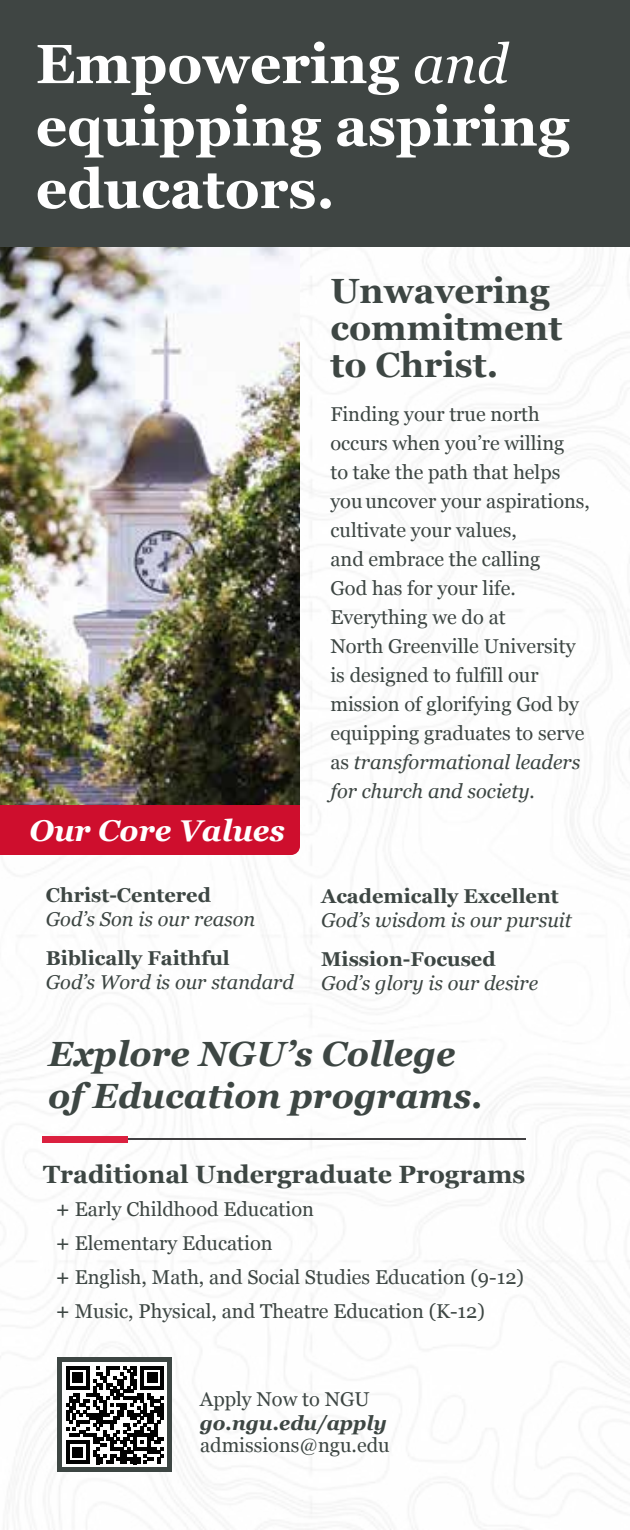
<style>
.page{position:relative;width:630px;height:1530px;background:#fff}
.page>*{position:absolute;margin:0;border:0;box-sizing:border-box;transform-origin:0 0}
.t1{font:700 55px/62.5px "Georgia";color:#fff}
.t2{font:italic 700 35px/42px "Georgia";color:#3d4643}
.t3{font:700 35px/37px "Georgia";color:#3d4643}
.t4{font:italic 700 30px "Georgia";color:#fff}
.t5{font:700 25px "Georgia";color:#3d4643}
.t6{font:20px/29px "Georgia";color:#3d4643}
.t7{font:italic 20px "Georgia";color:#3d4643}
.t8{font:700 20px "Georgia";color:#3d4643}
.t9{font:italic 700 20px "Georgia";color:#3d4643}
.s1{font-weight:400;font-style:italic}
.s2{font-style:italic}
.s3{font-weight:700}
</style>
<div class="page">
<div style="left:58px;top:1358px;width:114px;height:114px;background:#3d4643"></div>
<img style="left:0;top:248px;width:300px;height:557px">
<div style="left:0;top:805px;width:300px;height:50px;background:#ce0e2d"></div>
<div style="left:0;top:0;width:630px;height:248px;background:#3f4543"></div>
<div style="left:62px;top:1362px;width:106px;height:106px;background:#fff"></div>
<svg style="left:66px;top:1366px;width:98px;height:98px"></svg>
<hr style="left:42px;top:1139px;width:484px;height:1px;background:#414042">
<div style="left:42px;top:1136px;width:86px;height:6px;background:#db203f"></div>
<h1 class="t1" style="left:36px;top:30px;width:535px">Empowering <span class="s1">and </span>equipping aspiring educators.</h1>
<h3 class="t4" style="left:29px;top:808px;width:257px">Our Core Values</h3>
<p class="t8" style="left:46px;top:880px;width:167px">Christ-Centered</p>
<p class="t7" style="left:46px;top:904px;width:211px">God’s Son is our reason</p>
<p class="t8" style="left:46px;top:943px;width:185px">Biblically Faithful</p>
<p class="t7" style="left:46px;top:967px;width:250px">God’s Word is our standard</p>
<h2 class="t3" style="left:330px;top:271px;width:233px">Unwavering commitment to Christ.</h2>
<p class="t6" style="left:330px;top:399px;width:261px">Finding your true north occurs when you’re willing<br>to take the path that helps youuncover your aspirations, cultivate your values,<br>and embrace the calling<br>God has for your life.<br>Everything we do at<br>North Greenville University is designed to fulfill our mission of glorifying God by equipping graduates to serve as <span class="s2">transformational leaders for church and society.</span></p>
<p class="t8" style="left:321px;top:881px;width:239px">Academically Excellent</p>
<p class="t7" style="left:321px;top:905px;width:252px">God’s wisdom is our pursuit</p>
<p class="t8" style="left:321px;top:944px;width:176px">Mission-Focused</p>
<p class="t7" style="left:321px;top:968px;width:219px">God’s glory is our desire</p>
<h2 class="t2" style="left:48px;top:1031px;width:436px">Explore NGU’s College of Education programs.</h2>
<p class="t5" style="left:43px;top:1155px;width:484px">Traditional Undergraduate Programs</p>
<p class="t6" style="left:56px;top:1192px;width:470px;line-height:34px"><span class="s3">+</span> Early Childhood Education<br><span class="s3">+</span> Elementary Education<br><span class="s3">+</span> English, Math, and Social Studies Education (9-12) <span class="s3">+</span> Music, Physical, and Theatre Education (K-12)</p>
<p class="t6" style="left:200px;top:1384px;width:171px">Apply Now to NGU</p>
<p class="t9" style="left:200px;top:1408px;width:189px">go.ngu.edu/apply</p>
<p class="t6" style="left:200px;top:1430px;width:191px">admissions@ngu.edu</p>
</div>
